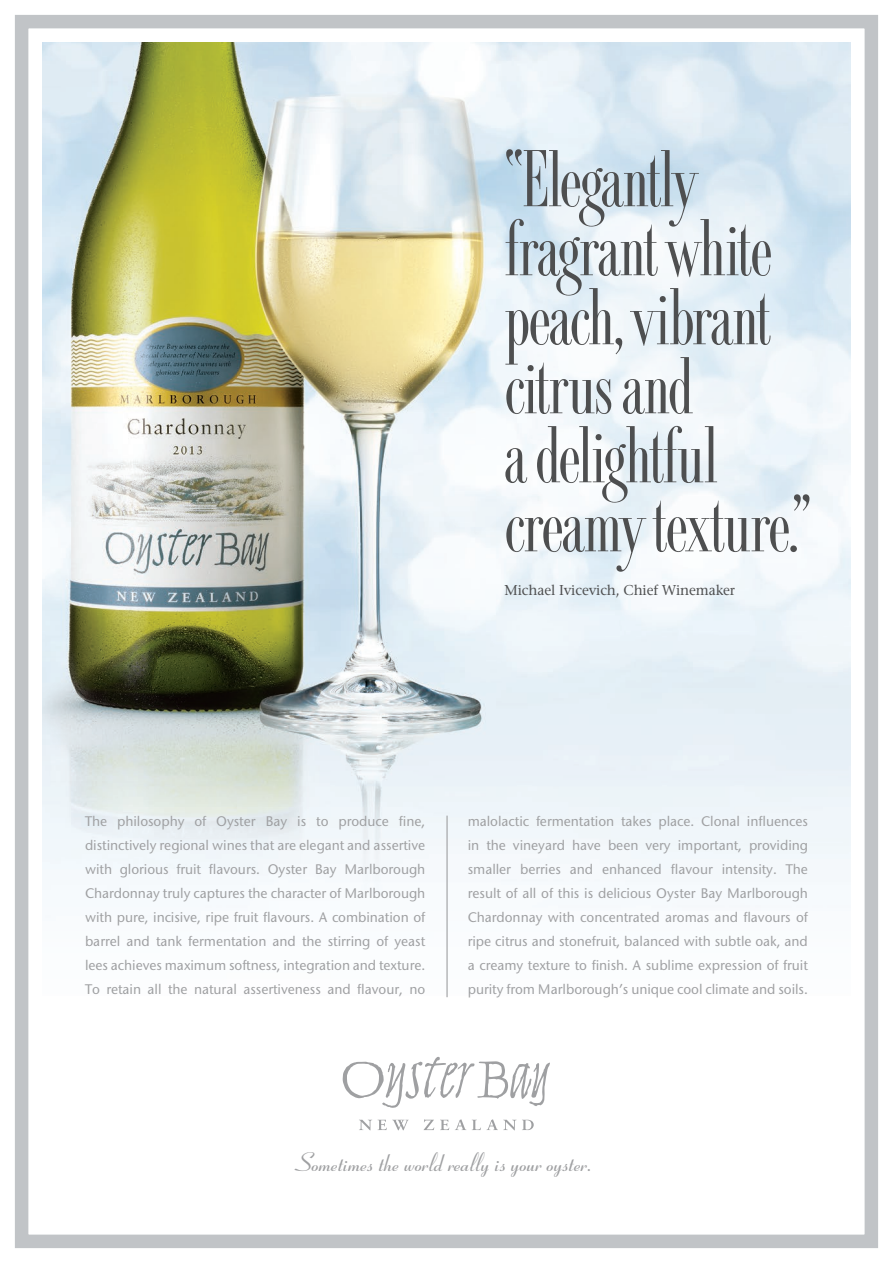
<style>
.page{position:relative;width:893px;height:1263px;background:#fff}
.page>*{position:absolute;margin:0;border:0;box-sizing:border-box;transform-origin:0 0}
.t1{font:79.5px/69px "Fashion Didot";letter-spacing:-.015em;color:#4e4f50}
.t2{font:700 26.25px "Ribbon 131 BT";color:#9fa0a2}
.t3{font:500 14.55px/24px "Stone Sans";letter-spacing:-.005em;color:#9fa0a2;text-align:justify}
.t4{font:14.25px "Stone Serif";letter-spacing:-.01em;color:#4e4f50}
</style>
<div class="page">
<img style="left:43px;top:43px;width:807px;height:839px">
<svg style="left:501px;top:153px;width:340px;height:340px;fill:#ebf3f9"></svg>
<div style="left:15px;top:15px;width:863px;height:1233px;border:14px solid #c1c4c7"></div>
<svg style="left:342px;top:1057px;width:208px;height:51px"></svg>
<svg style="left:359px;top:1120px;width:13px;height:10px"></svg>
<svg style="left:378px;top:1120px;width:31px;height:10px"></svg>
<svg style="left:423px;top:1119px;width:11px;height:11px"></svg>
<svg style="left:440px;top:1120px;width:9px;height:10px"></svg>
<svg style="left:455px;top:1119px;width:11px;height:11px"></svg>
<svg style="left:472px;top:1119px;width:44px;height:11px"></svg>
<svg style="left:522px;top:1120px;width:12px;height:10px"></svg>
<hr style="left:446px;top:816px;width:2px;height:181px;background:#9fa0a2">
<h1 class="t1" style="left:505px;top:148px;width:308px">“Elegantly fragrant white peach, vibrant citrus and<br>a delightful creamy texture.”</h1>
<p class="t4" style="left:505px;top:581px;width:232px">Michael Ivicevich, Chief Winemaker</p>
<p class="t3" style="left:85px;top:809px;width:342px">The philosophy of Oyster Bay is to produce fine, distinctively regional wines that are elegant and assertive with glorious fruit flavours. Oyster Bay Marlborough Chardonnay truly captures the character of Marlborough with pure, incisive, ripe fruit flavours. A combination of barrel and tank fermentation and the stirring of yeast lees achieves maximum softness, integration and texture.<br>To retain all the natural assertiveness and flavour, no</p>
<p class="t3" style="left:468px;top:809px;width:342px">malolactic fermentation takes place. Clonal influences in the vineyard have been very important, providing smaller berries and enhanced flavour intensity. The result of all of this is delicious Oyster Bay Marlborough Chardonnay with concentrated aromas and flavours of ripe citrus and stonefruit, balanced with subtle oak, and a creamy texture to finish. A sublime expression of fruit purity from Marlborough’s unique cool climate and soils.</p>
<h2 class="t2" style="left:298px;top:1146px;width:298px">Sometimes the world really is your oyster.</h2>
</div>
